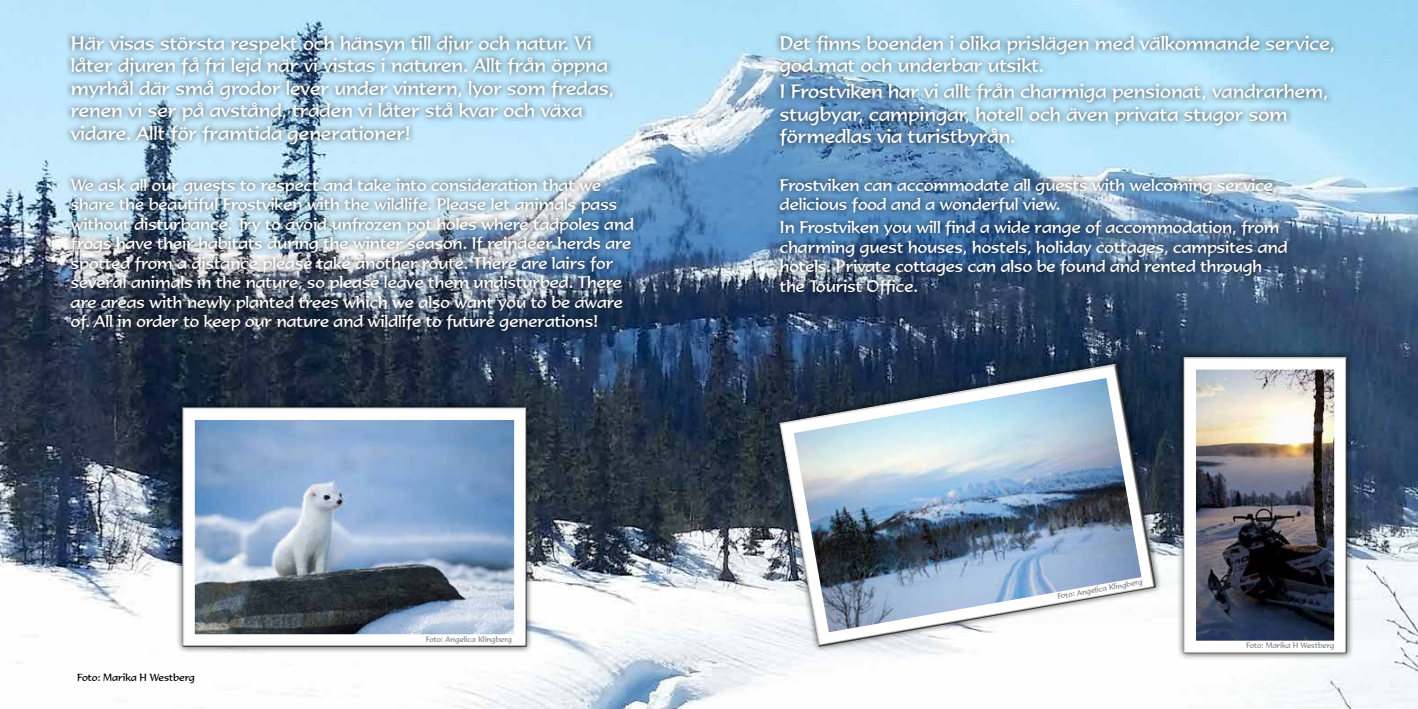
<style>
.page{position:relative;width:1418px;height:709px;background:#fff}
.page>*{position:absolute;margin:0;border:0;box-sizing:border-box;transform-origin:0 0}
.t1{font:18.75px/22.5px "Formal 436 BT";color:#fff}
.t2{font:16.25px/19.5px "Formal 436 BT";color:#fff}
.t3{font:10px "Formal 436 BT";color:#000}
.t4{font:7.5px "Formal 436 BT";color:#808285}
</style>
<div class="page">
<img style="left:0;top:0;width:1417px;height:709px">
<div style="left:64px;top:29px;width:555px;height:121px;background:#000;opacity:.75"></div>
<div style="left:64px;top:172px;width:576px;height:165px;background:#000;opacity:.75"></div>
<div style="left:773px;top:29px;width:567px;height:124px;background:#000;opacity:.75"></div>
<div style="left:773px;top:172px;width:520px;height:129px;background:#000;opacity:.75"></div>
<div style="left:175px;top:400px;width:358px;height:253px;background:#000;opacity:.75"></div>
<div style="left:181px;top:407px;width:346px;height:240px;background:#000;opacity:.75"></div>
<div style="left:772px;top:357px;width:390px;height:296px;background:#000;opacity:.75"></div>
<img style="left:778px;top:363px;width:378px;height:285px">
<div style="left:1176px;top:350px;width:177px;height:310px;background:#000;opacity:.75"></div>
<div style="left:1182px;top:357px;width:165px;height:296px;background:#000;opacity:.75"></div>
<p class="t1" style="left:71px;top:31px;width:544px">Här visas största respekt och hänsyn till djur och natur. Vi låter djuren få fri lejd när vi vistas i naturen. Allt från öppna myrhål där små grodor lever under vintern, lyor som fredas, renen vi ser på avstånd, träden vi låter stå kvar och växa vidare. Allt för framtida generationer!</p>
<p class="t2" style="left:71px;top:175px;width:564px">We ask all our guests to respect and take into consideration that we share the beautiful Frostviken with the wildlife. Please let animals pass without disturbance. Try to avoid unfrozen pot holes where tadpoles and frogs have their habitats during the winter season. If reindeer herds are spotted from a distance please take another route. There are lairs for several animals in the nature, so please leave them undisturbed. There are areas with newly planted trees which we also want you to be aware of. All in order to keep our nature and wildlife to future generations!</p>
<p class="t3" style="left:77px;top:671px;width:119px">Foto: Marika H Westberg</p>
<p class="t4" style="left:426px;top:634px;width:88px">Foto: Angelica Klingberg</p>
<p class="t1" style="left:780px;top:32px;width:556px">Det finns boenden i olika prislägen med välkomnande service, god mat och underbar utsikt.</p>
<p class="t1" style="left:780px;top:80px;width:550px">I Frostviken har vi allt från charmiga pensionat, vandrarhem, stugbyar, campingar, hotell och även privata stugor som förmedlas via turistbyrån.</p>
<p class="t2" style="left:780px;top:175px;width:499px">Frostviken can accommodate all guests with welcoming service, delicious food and a wonderful view.</p>
<p class="t2" style="left:780px;top:218px;width:509px">In Frostviken you will find a wide range of accommodation, from charming guest houses, hostels, holiday cottages, campsites and hotels. Private cottages can also be found and rented through the Tourist Office.</p>
<p class="t4" style="left:1056px;top:592px;width:88px;rotate:-10deg">Foto: Angelica Klingberg</p>
<p class="t4" style="left:1245px;top:641px;width:90px">Foto: Marika H Westberg</p>
</div>
